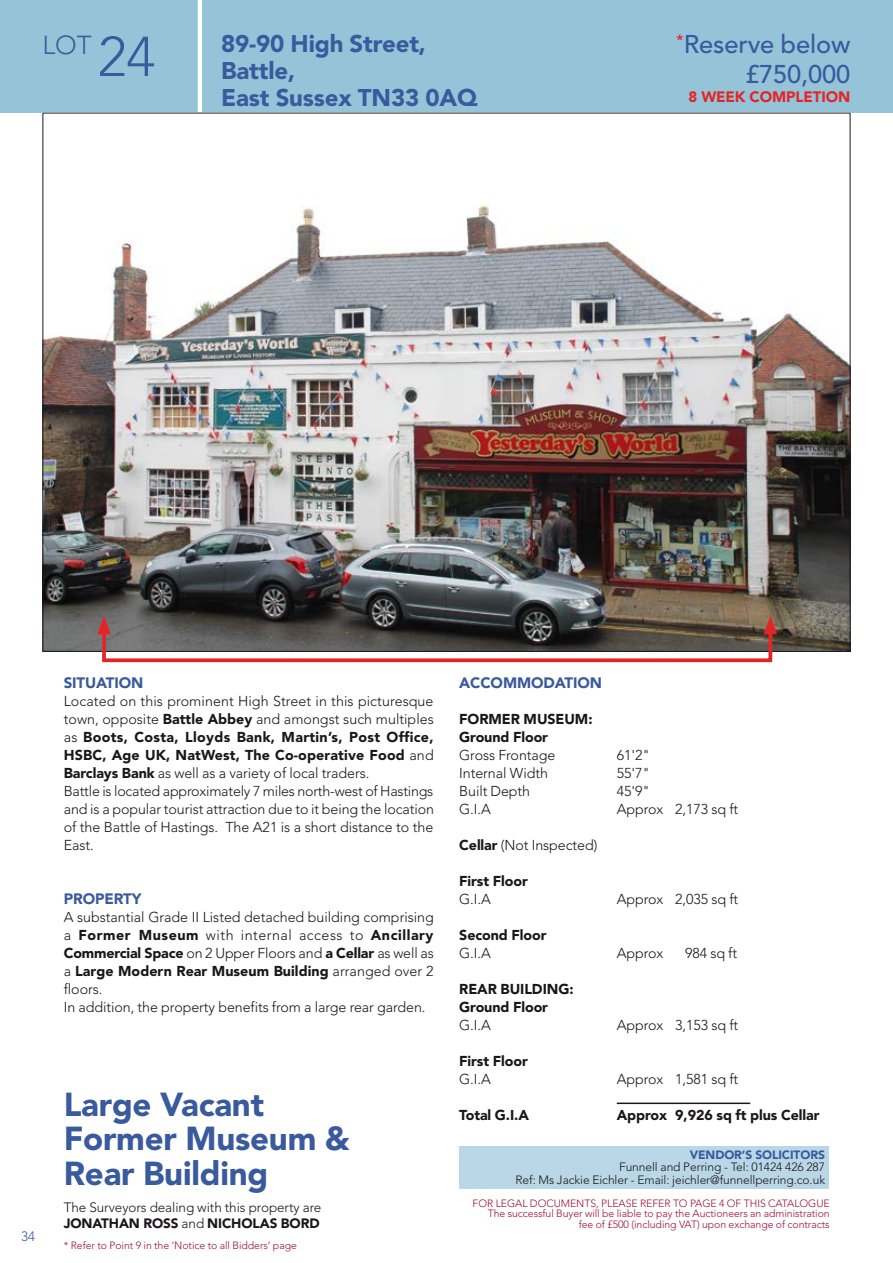
<style>
.page{position:relative;width:893px;height:1263px;background:#fff}
.page>*{position:absolute;margin:0;border:0;box-sizing:border-box;transform-origin:0 0}
.t1{font:900 33px/34.5px "Avenir LT Std";letter-spacing:-.005em;color:#395a9d}
.t2{font:300 25.8px "Avenir LT Std";color:#395a9d}
.t3{font:500 25.5px/29.2px "Avenir LT Std";letter-spacing:-.005em;color:#395a9d;text-align:right}
.t4{font:900 24px/27px "Avenir LT Std";letter-spacing:-.005em;color:#395a9d}
.t5{font:900 15px "Avenir LT Std";letter-spacing:-.005em;color:#395a9d}
.t6{font:900 15px "Avenir LT Std";letter-spacing:-.005em;color:#e42528}
.t7{font:300 14.25px/18px "Avenir LT Std";letter-spacing:-.005em;color:#1a171c}
.t8{font:900 14.25px/18px "Avenir LT Std";letter-spacing:-.005em;color:#1a171c}
.t9{font:300 13.5px/16.5px "Avenir LT Std";letter-spacing:-.005em;color:#1a171c}
.t10{font:300 13.5px "Avenir LT Std";color:#395a9d}
.t11{font:300 12px/12px "Avenir LT Std";letter-spacing:-.005em;color:#1a171c;text-align:right}
.t12{font:900 12px "Avenir LT Std";letter-spacing:-.005em;color:#395a9d}
.t13{font:300 10.5px/10.5px "Avenir LT Std";letter-spacing:-.005em;color:#a00f3b;text-align:right}
.s1{font-size:55.5px}
.s2{font-weight:900}
</style>
<div class="page">
<div style="left:0;top:0;width:893px;height:113px;background:#95c4d9"></div>
<hr style="left:198px;top:0;width:4px;height:113px;background:#fff">
<img style="left:45px;top:204px;width:803px;height:446px">
<hr style="left:617px;top:1102px;width:133px;height:2px;background:#1a171c">
<div style="left:459px;top:1146px;width:370px;height:43px;background:#b9d7e7"></div>
<div style="left:102px;top:625px;width:670px;height:37px;border:4px solid #e42528"></div>
<svg style="left:97px;top:616px;width:14px;height:18px"></svg>
<svg style="left:764px;top:616px;width:13px;height:18px"></svg>
<h2 class="t2" style="left:43px;top:30px;width:114px">LOT <span class="s1">24</span></h2>
<h3 class="t4" style="left:221px;top:30px;width:258px">89-90 High Street,<br>Battle,<br>East Sussex TN33 0AQ</h3>
<h3 class="t3" style="left:676px;top:30px;width:176px"><sup>*</sup>Reserve below £750,000</h3>
<p class="t6" style="left:689px;top:88px;width:163px">8 WEEK COMPLETION</p>
<p class="t10" style="left:21px;top:1229px;width:15px">34</p>
<p class="t5" style="left:64px;top:673px;width:81px">SITUATION</p>
<p class="t7" style="left:64px;top:692px;width:372px">Located on this prominent High Street in this picturesque town, opposite <span class="s2">Battle Abbey</span> and amongst such multiples as <span class="s2">Boots, Costa, Lloyds Bank, Martin’s, Post Office, HSBC, Age UK, NatWest, The Co-operative Food</span> and <span class="s2">Barclays Bank</span> as well as a variety of local traders.<br>Battle is located approximately 7 miles north-west of Hastings and is a popular tourist attraction due to it being the location of the Battle of Hastings. The A21 is a short distance to the East.</p>
<p class="t5" style="left:64px;top:889px;width:79px">PROPERTY</p>
<p class="t7" style="left:64px;top:908px;width:372px">A substantial Grade II Listed detached building comprising a <span class="s2">Former Museum</span> with internal access to <span class="s2">Ancillary Commercial Space</span> on 2 Upper Floors and <span class="s2">a Cellar</span> as well as a <span class="s2">Large Modern Rear Museum Building</span> arranged over 2 floors.<br>In addition, the property benefits from a large rear garden.</p>
<h1 class="t1" style="left:64px;top:1087px;width:202px">Large Vacant</h1>
<h1 class="t1" style="left:64px;top:1121px;width:288px">Former Museum &amp;<br>Rear Building</h1>
<p class="t9" style="left:64px;top:1199px;width:259px">The Surveyors dealing with this property are<br><span class="s2">JONATHAN ROSS</span> and <span class="s2">NICHOLAS BORD</span></p>
<p class="t13" style="left:64px;top:1240px;width:235px">* Refer to Point 9 in the ‘Notice to all Bidders’ page</p>
<p class="t5" style="left:459px;top:673px;width:144px">ACCOMMODATION</p>
<p class="t8" style="left:459px;top:710px;width:135px">FORMER MUSEUM:<br>Ground Floor</p>
<p class="t7" style="left:459px;top:746px;width:98px">Gross Frontage</p>
<p class="t7" style="left:617px;top:746px;width:35px">61'2"</p>
<p class="t7" style="left:459px;top:764px;width:90px">Internal Width</p>
<p class="t7" style="left:617px;top:764px;width:35px">55'7"</p>
<p class="t7" style="left:459px;top:782px;width:72px">Built Depth</p>
<p class="t7" style="left:617px;top:782px;width:35px">45'9"</p>
<p class="t7" style="left:459px;top:800px;width:33px">G.I.A</p>
<p class="t7" style="left:617px;top:800px;width:123px">Approx 2,173 sq ft</p>
<p class="t7" style="left:459px;top:836px;width:140px"><span class="s2">Cellar</span> (Not Inspected)</p>
<p class="t8" style="left:459px;top:872px;width:70px">First Floor</p>
<p class="t7" style="left:459px;top:890px;width:33px">G.I.A</p>
<p class="t7" style="left:617px;top:890px;width:123px">Approx 2,035 sq ft</p>
<p class="t8" style="left:459px;top:926px;width:89px">Second Floor</p>
<p class="t7" style="left:459px;top:944px;width:33px">G.I.A</p>
<p class="t7" style="left:617px;top:944px;width:48px">Approx</p>
<p class="t7" style="left:685px;top:944px;width:54px">984 sq ft</p>
<p class="t8" style="left:459px;top:980px;width:116px">REAR BUILDING:<br>Ground Floor</p>
<p class="t7" style="left:459px;top:1016px;width:33px">G.I.A</p>
<p class="t7" style="left:617px;top:1016px;width:123px">Approx 3,153 sq ft</p>
<p class="t8" style="left:459px;top:1052px;width:70px">First Floor</p>
<p class="t7" style="left:459px;top:1070px;width:33px">G.I.A</p>
<p class="t7" style="left:617px;top:1070px;width:123px">Approx 1,581 sq ft</p>
<p class="t8" style="left:459px;top:1106px;width:71px">Total G.I.A</p>
<p class="t8" style="left:617px;top:1106px;width:204px">Approx 9,926 sq ft plus Cellar</p>
<p class="t12" style="left:690px;top:1148px;width:137px">VENDOR’S SOLICITORS</p>
<p class="t11" style="left:516px;top:1161px;width:311px">Funnell and Perring - Tel: 01424 426 287<br>Ref: Ms Jackie Eichler - Email: jeichler@funnellperring.co.uk</p>
<p class="t13" style="left:473px;top:1198px;width:359px">FOR LEGAL DOCUMENTS, PLEASE REFER TO PAGE 4 OF THIS CATALOGUE<br>The successful Buyer will be liable to pay the Auctioneers an administration fee of £500 (including VAT) upon exchange of contracts</p>
</div>
